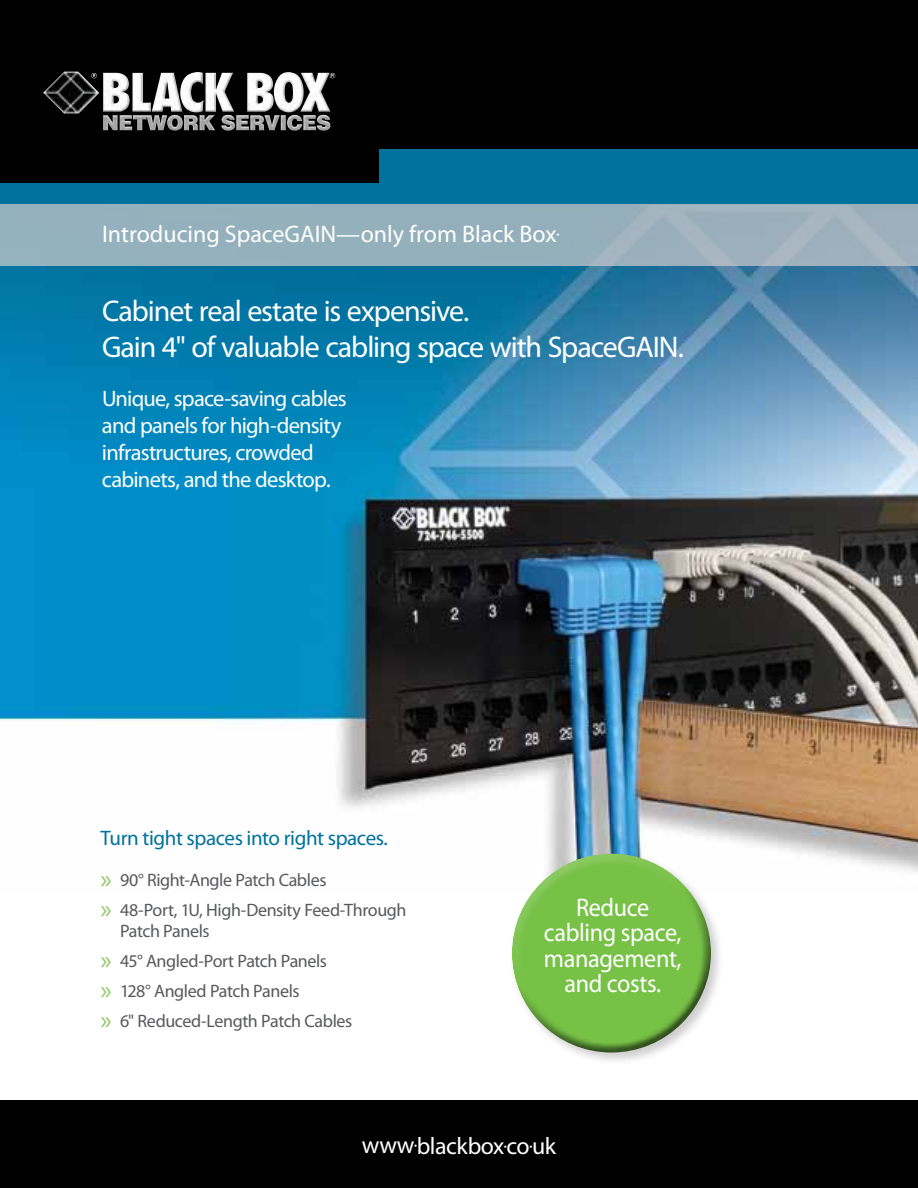
<style>
.page{position:relative;width:918px;height:1188px;background:#fff}
.page>*{position:absolute;margin:0;border:0;box-sizing:border-box;transform-origin:0 0}
.t1{font:30px/36px "Myriad Pro";letter-spacing:-.035em;color:#fff}
.t2{font:25.5px/25.5px "Myriad Pro";letter-spacing:-.015em;color:#fff;text-align:center;scale:.95 1}
.t3{font:24px "Myriad Pro";color:#fff}
.t4{font:24px "Myriad Pro";letter-spacing:-.02em;color:#fff}
.t5{font:22.5px/27px "Myriad Pro";letter-spacing:-.035em;color:#fff}
.t6{font:21px "Myriad Pro";letter-spacing:-.02em;color:#00729c}
.t7{font:18px/30px "Myriad Pro";letter-spacing:-.025em;color:#58595b}
.s1{font-size:27px;color:#92ca68}
</style>
<div class="page">
<img style="left:0;top:266px;width:918px;height:606px">
<div style="left:508px;top:850px;width:216px;height:215px;background:#000;opacity:.2"></div>
<div style="left:511px;top:853px;width:193px;height:153px;background:#fff;opacity:.18"></div>
<div style="left:514px;top:885px;width:200px;height:170px;background:#000;opacity:.57"></div>
<div style="left:0;top:0;width:918px;height:190px;background:#000"></div>
<div style="left:0;top:183px;width:918px;height:22px;background:#00729c"></div>
<div style="left:379px;top:149px;width:539px;height:56px;background:#00729c"></div>
<img style="left:43px;top:72px;width:287px;height:44px">
<div style="left:0;top:205px;width:918px;height:61px;background:linear-gradient(to right,#90b0bd,#a0b1bc)"></div>
<div style="left:0;top:1101px;width:918px;height:87px;background:#000"></div>
<h3 class="t3" style="left:102px;top:219px;width:459px">Introducing SpaceGAIN—only from Black Box.</h3>
<h1 class="t1" style="left:102px;top:293px;width:584px">Cabinet real estate is expensive.<br>Gain 4" of valuable cabling space with SpaceGAIN.</h1>
<p class="t5" style="left:102px;top:385px;width:246px">Unique, space-saving cables and panels for high-density infrastructures, crowded cabinets, and the desktop.</p>
<p class="t6" style="left:100px;top:825px;width:289px">Turn tight spaces into right spaces.</p>
<p class="t7" style="left:100px;top:865px;width:308px"><span class="s1">»</span> 90° Right-Angle Patch Cables<br><span class="s1">»</span> 48-Port, 1U, High-Density Feed-Through</p>
<p class="t7" style="left:100px;top:916px;width:253px;text-indent:20px">Patch Panels<br><span class="s1">»</span> 45° Angled-Port Patch Panels<br><span class="s1">»</span> 128° Angled Patch Panels<br><span class="s1">»</span> 6" Reduced-Length Patch Cables</p>
<h2 class="t2" style="left:544px;top:894px;width:146px">Reduce cabling space, management, and costs.</h2>
<h3 class="t4" style="left:362px;top:1131px;width:196px">www.blackbox.co.uk</h3>
</div>
